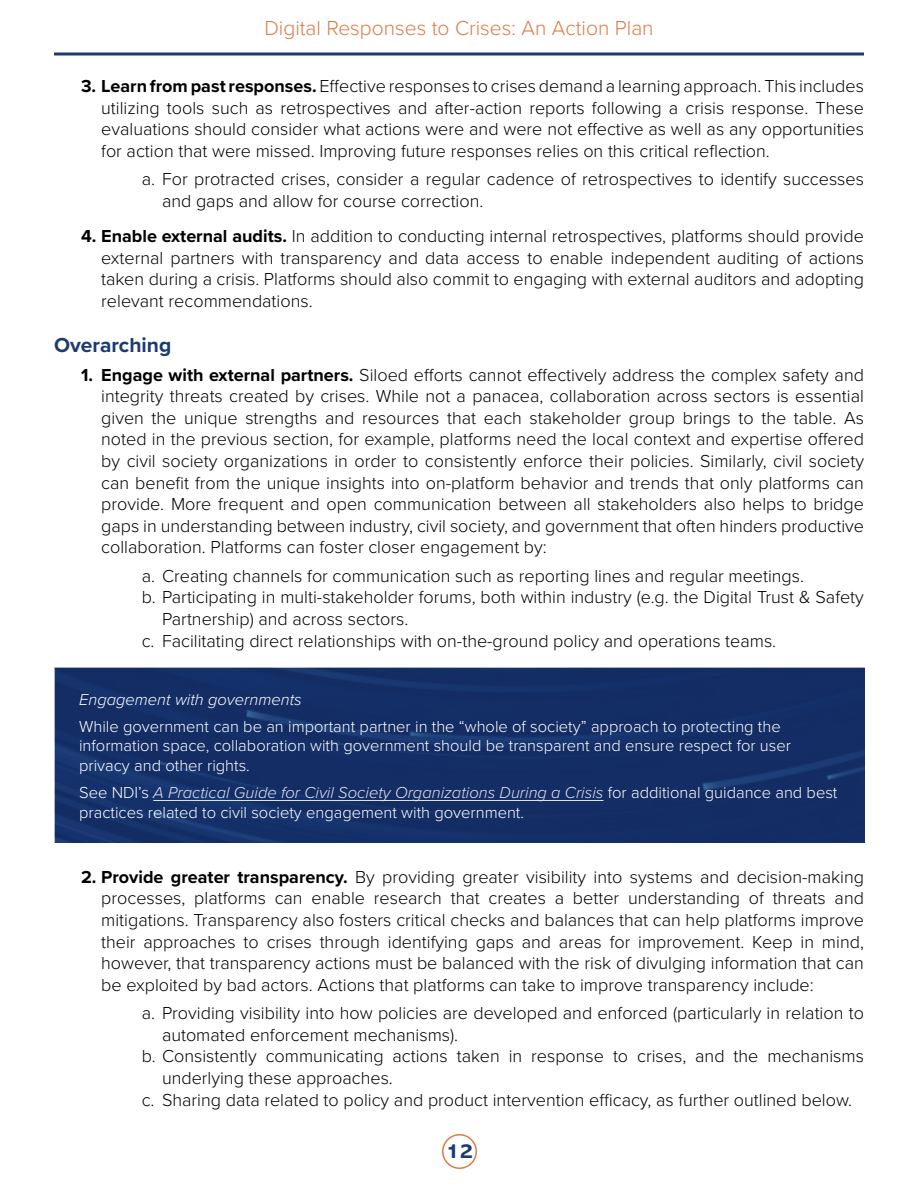
<style>
.page{position:relative;width:918px;height:1188px;background:#fff}
.page>*{position:absolute;margin:0;border:0;box-sizing:border-box;transform-origin:0 0}
.t1{font:300 21px "Proxima Nova";color:#df7a47}
.t2{font:700 21px "Proxima Nova";color:#1c3b73}
.t3{font:800 21px "Abadi MT Pro";color:#1c3b73}
.t4{font:300 18px/21.6px "Proxima Nova";color:#000;text-align:justify}
.t5{font:300 16.5px/19.8px "Proxima Nova";color:#fff}
.t6{font:italic 300 16.5px "Proxima Nova";color:#fff}
.s1{font-weight:700}
.s2{font-style:italic;color:#dfe3f0}
</style>
<div class="page">
<svg style="left:54px;top:52px;width:810px;height:4px;background:#546b95"></svg>
<div style="left:442px;top:1134px;width:35px;height:35px;border:2px solid #df7a47;border-radius:50%"></div>
<img style="left:55px;top:668px;width:810px;height:175px">
<hr style="left:153px;top:800px;width:451px;height:1px;background:#dfe3f0">
<p class="t1" style="left:264px;top:13px;width:391px">Digital Responses to Crises: An Action Plan</p>
<p class="t4" style="left:101px;top:74px;width:764px;text-indent:-20px"><span class="s1">3. Learn from past responses.</span> Effective responses to crises demand a learning approach. This includes utilizing tools such as retrospectives and after-action reports following a crisis response. These evaluations should consider what actions were and were not effective as well as any opportunities for action that were missed. Improving future responses relies on this critical reflection.</p>
<p class="t4" style="left:162px;top:168px;width:704px;text-indent:-20px">a. For protracted crises, consider a regular cadence of retrospectives to identify successes and gaps and allow for course correction.</p>
<p class="t4" style="left:101px;top:224px;width:764px;text-indent:-20px"><span class="s1">4. Enable external audits.</span> In addition to conducting internal retrospectives, platforms should provide external partners with transparency and data access to enable independent auditing of actions taken during a crisis. Platforms should also commit to engaging with external auditors and adopting relevant recommendations.</p>
<p class="t2" style="left:54px;top:330px;width:119px">Overarching</p>
<p class="t4" style="left:101px;top:363px;width:764px;text-indent:-20px"><span class="s1">1. Engage with external partners.</span> Siloed efforts cannot effectively address the complex safety and integrity threats created by crises. While not a panacea, collaboration across sectors is essential given the unique strengths and resources that each stakeholder group brings to the table. As noted in the previous section, for example, platforms need the local context and expertise offered by civil society organizations in order to consistently enforce their policies. Similarly, civil society can benefit from the unique insights into on-platform behavior and trends that only platforms can provide. More frequent and open communication between all stakeholders also helps to bridge gaps in understanding between industry, civil society, and government that often hinders productive collaboration. Platforms can foster closer engagement by:</p>
<p class="t4" style="left:142px;top:564px;width:664px">a. Creating channels for communication such as reporting lines and regular meetings.</p>
<p class="t4" style="left:142px;top:586px;width:724px">b. Participating in multi-stakeholder forums, both within industry (e.g. the Digital Trust &amp; Safety</p>
<p class="t4" style="left:162px;top:607px;width:248px">Partnership) and across sectors.</p>
<p class="t4" style="left:142px;top:629px;width:636px">c. Facilitating direct relationships with on-the-ground policy and operations teams.</p>
<p class="t6" style="left:79px;top:687px;width:224px">Engagement with governments</p>
<p class="t5" style="left:79px;top:715px;width:713px">While government can be an important partner in the “whole of society” approach to protecting the information space, collaboration with government should be transparent and ensure respect for user privacy and other rights.</p>
<p class="t5" style="left:79px;top:781px;width:760px">See NDI’s <span class="s2">A Practical Guide for Civil Society Organizations During a Crisis</span> for additional guidance and best practices related to civil society engagement with government.</p>
<p class="t4" style="left:101px;top:865px;width:764px;text-indent:-20px"><span class="s1">2. Provide greater transparency.</span> By providing greater visibility into systems and decision-making processes, platforms can enable research that creates a better understanding of threats and mitigations. Transparency also fosters critical checks and balances that can help platforms improve their approaches to crises through identifying gaps and areas for improvement. Keep in mind, however, that transparency actions must be balanced with the risk of divulging information that can be exploited by bad actors. Actions that platforms can take to improve transparency include:</p>
<p class="t4" style="left:142px;top:1001px;width:724px">a. Providing visibility into how policies are developed and enforced (particularly in relation to</p>
<p class="t4" style="left:162px;top:1023px;width:298px">automated enforcement mechanisms).</p>
<p class="t4" style="left:142px;top:1045px;width:724px">b. Consistently communicating actions taken in response to crises, and the mechanisms</p>
<p class="t4" style="left:162px;top:1066px;width:232px">underlying these approaches.</p>
<p class="t4" style="left:142px;top:1088px;width:712px">c. Sharing data related to policy and product intervention efficacy, as further outlined below.</p>
<p class="t3" style="left:446px;top:1139px;width:29px">12</p>
</div>
